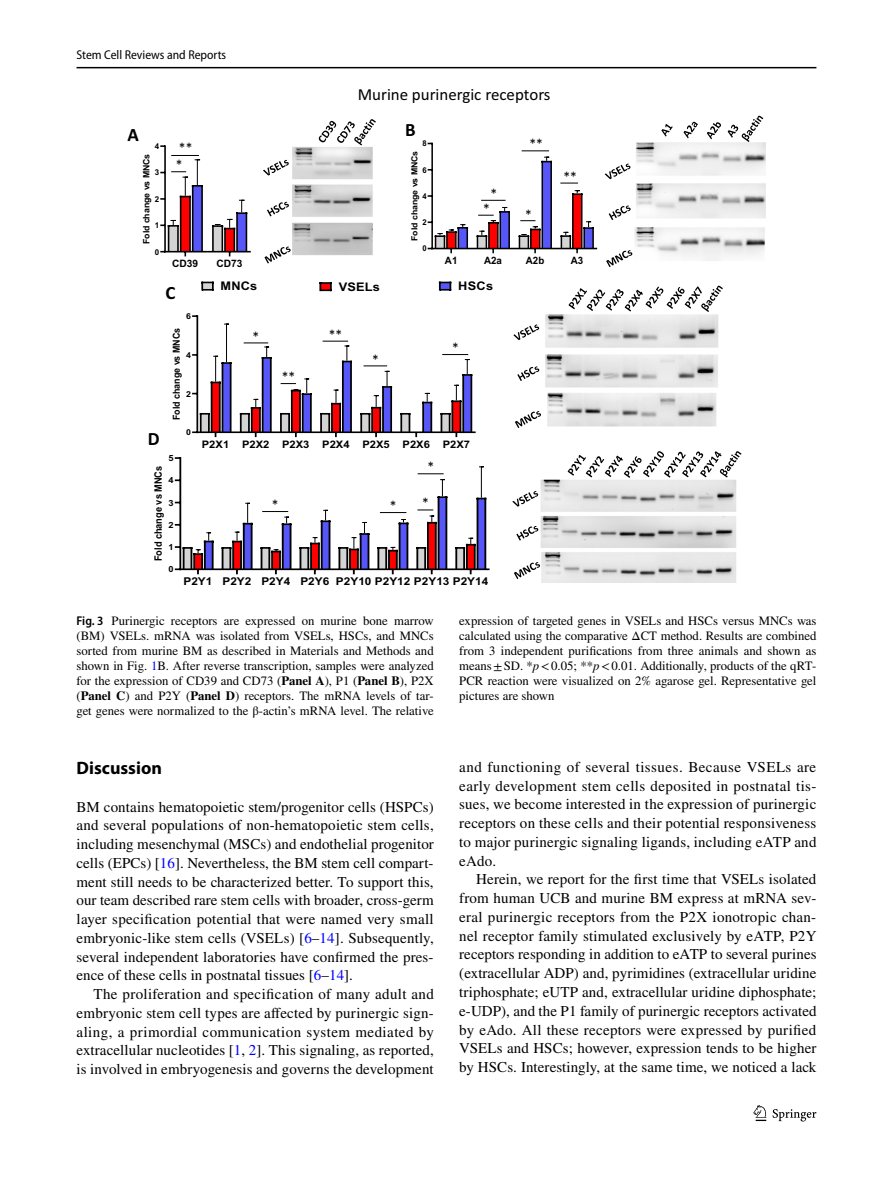
<style>
.page{position:relative;width:893px;height:1187px;background:#fff}
.page>*{position:absolute;margin:0;border:0;box-sizing:border-box;transform-origin:0 0}
.t1{font:18.75px "Calibri Bold 3";color:#000}
.t2{font:700 18px "Myriad Pro";color:#000}
.t3{font:16.95px "Calibri 5";color:#000}
.t4{font:15px/18.8px "STIX";letter-spacing:.01em;color:#000;text-align:justify}
.t5{font:13.5px "Calibri 5";color:#000}
.t6{font:13.5px "Calibri 4";color:#000}
.t7{font:12.75px/15px "STIX";color:#000;text-align:justify}
.t8{font:semi-condensed 12.75px "Myriad Pro";color:#000}
.t9{font:11.85px "Arial Bold MT5";letter-spacing:.015em;color:#000;scale:1.08 1}
.t10{font:10.8px "Arial Bold MT3";color:#000;scale:1.1 1}
.t11{font:10.35px "Arial Bold MT4";color:#000;scale:1.08 1}
.t12{font:10.2px "Arial Bold MT3";letter-spacing:-.005em;color:#000;scale:.91 1}
.t13{font:10.2px "Arial Bold MT5";color:#000;scale:.96 1}
.t14{font:10.2px "Arial Bold MT5";color:#000}
.t15{font:9.6px "Arial Bold MT5";letter-spacing:-.005em;color:#000;scale:.93 1}
.t16{font:8.85px "Arial Bold MT5";letter-spacing:-.005em;color:#000}
.t17{font:8.4px "Arial Bold MT5";letter-spacing:-.005em;color:#000;scale:1.04 1}
.t18{font:8.4px "Arial Bold MT3";color:#000;scale:1.1 1}
.t19{font:8.1px "Arial Bold MT4";color:#000;scale:1.08 1}
.t20{font:7.95px "Arial Bold MT5";color:#000}
.t21{font:7.95px "Arial Bold MT5";color:#000;scale:.96 1}
.s1{font-family:"Arial Bold MT4"}
.s2{font-family:"Myriad Pro";font-weight:600;font-stretch:semi-condensed}
.s3{color:#00f}
.s4{font-weight:700}
.s5{font-style:italic}
</style>
<div class="page">
<hr style="left:77px;top:67px;width:739px;height:1px;background:#000">
<svg style="left:753px;top:1105px;width:13px;height:15px"></svg>
<svg style="left:773px;top:1109px;width:43px;height:12px"></svg>
<img style="left:292px;top:143px;width:473px;height:440px">
<hr style="left:179px;top:568px;width:310px;height:2px;background:#000">
<hr style="left:179px;top:457px;width:2px;height:113px;background:#000">
<svg style="left:175px;top:466px;width:311px;height:108px"></svg>
<svg style="left:568px;top:451px;width:173px;height:27px"></svg>
<svg style="left:512px;top:491px;width:26px;height:15px"></svg>
<svg style="left:516px;top:526px;width:22px;height:14px"></svg>
<svg style="left:514px;top:562px;width:26px;height:17px"></svg>
<svg style="left:569px;top:286px;width:154px;height:26px"></svg>
<svg style="left:513px;top:324px;width:26px;height:16px"></svg>
<svg style="left:517px;top:366px;width:22px;height:15px"></svg>
<svg style="left:515px;top:411px;width:26px;height:17px"></svg>
<hr style="left:196px;top:431px;width:280px;height:2px;background:#000">
<hr style="left:196px;top:315px;width:2px;height:118px;background:#000">
<svg style="left:201px;top:281px;width:13px;height:9px"></svg>
<svg style="left:319px;top:282px;width:13px;height:9px"></svg>
<svg style="left:439px;top:281px;width:12px;height:9px"></svg>
<svg style="left:192px;top:323px;width:280px;height:114px"></svg>
<svg style="left:319px;top:119px;width:57px;height:26px"></svg>
<svg style="left:263px;top:160px;width:26px;height:15px"></svg>
<svg style="left:267px;top:202px;width:22px;height:14px"></svg>
<svg style="left:265px;top:246px;width:26px;height:17px"></svg>
<hr style="left:164px;top:251px;width:87px;height:1px;background:#000">
<hr style="left:164px;top:145px;width:2px;height:107px;background:#000">
<svg style="left:160px;top:155px;width:87px;height:101px"></svg>
<svg style="left:684px;top:122px;width:14px;height:16px"></svg>
<svg style="left:707px;top:122px;width:14px;height:17px"></svg>
<svg style="left:661px;top:124px;width:12px;height:12px"></svg>
<svg style="left:728px;top:116px;width:35px;height:26px"></svg>
<svg style="left:605px;top:163px;width:25px;height:16px"></svg>
<svg style="left:609px;top:205px;width:22px;height:15px"></svg>
<svg style="left:606px;top:250px;width:26px;height:17px"></svg>
<hr style="left:431px;top:248px;width:166px;height:1px;background:#000">
<hr style="left:431px;top:143px;width:2px;height:106px;background:#000">
<svg style="left:428px;top:151px;width:166px;height:102px"></svg>
<p class="t8" style="left:77px;top:48px;width:151px">Stem Cell Reviews and Reports</p>
<p class="t3" style="left:358px;top:83px;width:194px">Murine purinergic receptors</p>
<p class="t1" style="left:127px;top:121px;width:13px">A</p>
<p class="t1" style="left:405px;top:116px;width:12px">B</p>
<p class="t21" style="left:422px;top:138px;width:6px">8</p>
<p class="t5" style="left:179px;top:139px;width:15px">**</p>
<p class="t20" style="left:155px;top:141px;width:6px">4</p>
<p class="t16" style="left:140px;top:244px;width:92px;rotate:-90deg">Fold change vs MNCs</p>
<p class="t5" style="left:176px;top:155px;width:8px">*</p>
<p class="t20" style="left:155px;top:167px;width:6px">3</p>
<p class="t20" style="left:155px;top:193px;width:6px">2</p>
<p class="t20" style="left:155px;top:220px;width:6px">1</p>
<p class="t17" style="left:409px;top:241px;width:88px;rotate:-90deg">Fold change vs MNCs</p>
<p class="t21" style="left:422px;top:164px;width:6px">6</p>
<p class="t21" style="left:422px;top:190px;width:6px">4</p>
<p class="t21" style="left:422px;top:217px;width:6px">2</p>
<p class="t20" style="left:155px;top:246px;width:6px">0</p>
<p class="t21" style="left:422px;top:243px;width:6px">0</p>
<p class="t14" style="left:172px;top:256px;width:28px">CD39</p>
<p class="t14" style="left:217px;top:256px;width:28px">CD73</p>
<p class="t5" style="left:490px;top:184px;width:8px">*</p>
<p class="t5" style="left:483px;top:199px;width:8px">*</p>
<p class="t5" style="left:530px;top:134px;width:15px">**</p>
<p class="t5" style="left:525px;top:205px;width:8px">*</p>
<p class="t5" style="left:563px;top:167px;width:15px">**</p>
<p class="t13" style="left:445px;top:253px;width:15px">A1</p>
<p class="t13" style="left:484px;top:253px;width:20px">A2a</p>
<p class="t13" style="left:526px;top:253px;width:21px">A2b</p>
<p class="t13" style="left:571px;top:253px;width:15px">A3</p>
<p class="t1" style="left:166px;top:279px;width:11px">C</p>
<p class="t19" style="left:186px;top:310px;width:6px">6</p>
<p class="t1" style="left:148px;top:425px;width:13px">D</p>
<p class="t15" style="left:170px;top:420px;width:100px;rotate:-90deg"><span class="s1">Fold</span> change vs MNCs</p>
<p class="t19" style="left:186px;top:349px;width:6px">4</p>
<p class="t19" style="left:186px;top:388px;width:6px">2</p>
<p class="t18" style="left:168px;top:452px;width:6px">5</p>
<p class="t19" style="left:186px;top:426px;width:6px">0</p>
<p class="t12" style="left:151px;top:561px;width:106px;rotate:-90deg">Fold change vs MNCs</p>
<p class="t18" style="left:168px;top:474px;width:6px">4</p>
<p class="t18" style="left:168px;top:496px;width:6px">3</p>
<p class="t18" style="left:168px;top:519px;width:6px">2</p>
<p class="t18" style="left:168px;top:541px;width:6px">1</p>
<p class="t18" style="left:168px;top:563px;width:6px">0</p>
<p class="t9" style="left:221px;top:277px;width:35px">MNCs</p>
<p class="t9" style="left:339px;top:278px;width:40px">VSELs</p>
<p class="t9" style="left:458px;top:277px;width:34px">HSCs</p>
<p class="t5" style="left:253px;top:326px;width:8px">*</p>
<p class="t5" style="left:329px;top:325px;width:15px">**</p>
<p class="t5" style="left:282px;top:367px;width:15px">**</p>
<p class="t5" style="left:372px;top:349px;width:8px">*</p>
<p class="t5" style="left:452px;top:338px;width:8px">*</p>
<p class="t11" style="left:202px;top:437px;width:250px">P2X1 P2X2 P2X3 P2X4 P2X5 P2X6 P2X7</p>
<p class="t6" style="left:427px;top:457px;width:8px">*</p>
<p class="t6" style="left:272px;top:495px;width:8px">*</p>
<p class="t6" style="left:390px;top:495px;width:40px">* *</p>
<p class="t10" style="left:183px;top:574px;width:279px">P2Y1 P2Y2 P2Y4 P2Y6 P2Y10 P2Y12 P2Y13 P2Y14</p>
<p class="t7" style="left:77px;top:613px;width:359px"><span class="s2">Fig. 3</span> Purinergic receptors are expressed on murine bone marrow (BM) VSELs. mRNA was isolated from VSELs, HSCs, and MNCs sorted from murine BM as described in Materials and Methods and shown in Fig. <span class="s3">1</span>B. After reverse transcription, samples were analyzed for the expression of CD39 and CD73 (<span class="s4">Panel A</span>), P1 (<span class="s4">Panel B</span>), P2X (<span class="s4">Panel C</span>) and P2Y (<span class="s4">Panel D</span>) receptors. The mRNA levels of tar&shy;get genes were normalized to the β-actin’s mRNA level. The relative</p>
<p class="t7" style="left:459px;top:613px;width:359px">expression of targeted genes in VSELs and HSCs versus MNCs was calculated using the comparative ΔCT method. Results are combined from 3 independent purifications from three animals and shown as means±SD. *<span class="s5">p</span>&lt;0.05; **<span class="s5">p</span>&lt;0.01. Additionally, products of the qRT-PCR reaction were visualized on 2% agarose gel. Representative gel pictures are shown</p>
<p class="t2" style="left:77px;top:756px;width:87px">Discussion</p>
<p class="t4" style="left:77px;top:798px;width:359px">BM contains hematopoietic stem/progenitor cells (HSPCs) and several populations of non-hematopoietic stem cells, including mesenchymal (MSCs) and endothelial progenitor cells (EPCs) [<span class="s3">16</span>]. Nevertheless, the BM stem cell compart&shy;ment still needs to be characterized better. To support this, our team described rare stem cells with broader, cross-germ layer specification potential that were named very small embryonic-like stem cells (VSELs) [<span class="s3">6</span>–<span class="s3">14</span>]. Subsequently, several independent laboratories have confirmed the pres&shy;ence of these cells in postnatal tissues [<span class="s3">6</span>–<span class="s3">14</span>].</p>
<p class="t4" style="left:77px;top:985px;width:359px;text-indent:17px">The proliferation and specification of many adult and embryonic stem cell types are affected by purinergic sign&shy;aling, a primordial communication system mediated by extracellular nucleotides [<span class="s3">1</span>, <span class="s3">2</span>]. This signaling, as reported, is involved in embryogenesis and governs the development</p>
<p class="t4" style="left:459px;top:758px;width:359px">and functioning of several tissues. Because VSELs are early development stem cells deposited in postnatal tis&shy;sues, we become interested in the expression of purinergic receptors on these cells and their potential responsiveness to major purinergic signaling ligands, including eATP and eAdo.</p>
<p class="t4" style="left:459px;top:871px;width:359px;text-indent:17px">Herein, we report for the first time that VSELs isolated from human UCB and murine BM express at mRNA sev&shy;eral purinergic receptors from the P2X ionotropic chan&shy;nel receptor family stimulated exclusively by eATP, P2Y receptors responding in addition to eATP to several purines (extracellular ADP) and, pyrimidines (extracellular uridine triphosphate; eUTP and, extracellular uridine diphosphate; e-UDP), and the P1 family of purinergic receptors activated by eAdo. All these receptors were expressed by purified VSELs and HSCs; however, expression tends to be higher by HSCs. Interestingly, at the same time, we noticed a lack</p>
</div>
